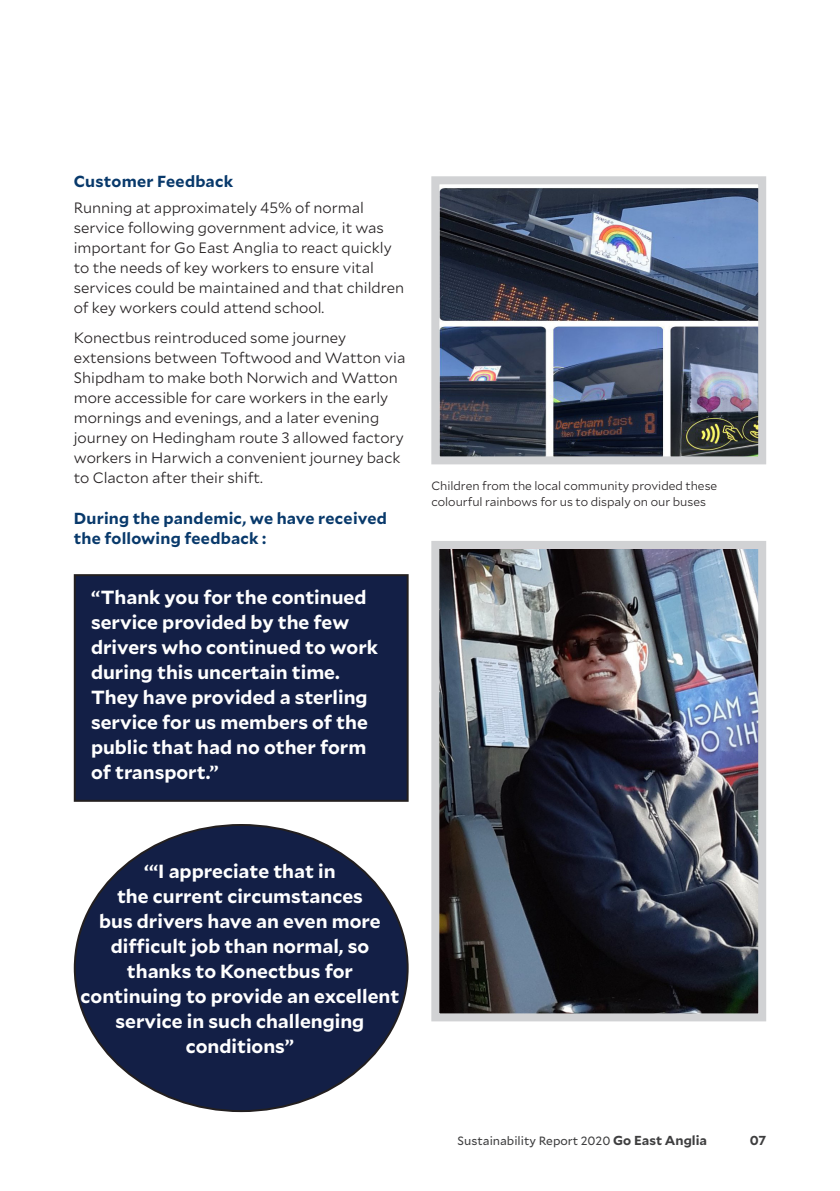
<style>
.page{position:relative;width:840px;height:1191px;background:#fff}
.page>*{position:absolute;margin:0;border:0;box-sizing:border-box;transform-origin:0 0}
.t1{font:700 19px/25px "Mallory";color:#fff}
.Subhead_2{font:700 16px/20px "Mallory";letter-spacing:.015em;color:#08396b}
.Body_Text{font:300 15px/20px "Mallory";color:#231f20}
.t2{font:700 13px "Mallory";color:#3e3e3f}
.Small_Body_Text{font:300 12px/16px "Mallory";color:#231f20}
.t3{font:12px "Mallory";color:#3e3e3f}
.s1{font-weight:700;font-size:13px}
</style>
<div class="page">
<img style="left:440px;top:550px;width:316px;height:462px">
<div style="left:431px;top:541px;width:334px;height:480px;border:8px solid #d1d2d4"></div>
<div style="left:75px;top:575px;width:332px;height:226px;background:#131f46"></div>
<div style="left:74px;top:574px;width:334px;height:228px;border:2px solid #231f20"></div>
<div style="left:75px;top:825px;width:332px;height:286px;background:#131f46;border-radius:50%"></div>
<img style="left:440px;top:188px;width:316px;height:267px">
<div style="left:431px;top:176px;width:334px;height:288px;border:8px solid #d1d2d4"></div>
<p class="Subhead_2" style="left:74px;top:170px;width:161px">Customer Feedback</p>
<p class="Body_Text" style="left:74px;top:197px;width:332px">Running at approximately 45% of normal service following government advice, it was important for Go East Anglia to react quickly to the needs of key workers to ensure vital services could be maintained and that children of key workers could attend school.</p>
<p class="Body_Text" style="left:74px;top:327px;width:333px">Konectbus reintroduced some journey extensions between Toftwood and Watton via Shipdham to make both Norwich and Watton more accessible for care workers in the early mornings and evenings, and a later evening journey on Hedingham route 3 allowed factory workers in Harwich a convenient journey back to Clacton after their shift.</p>
<p class="Subhead_2" style="left:74px;top:507px;width:314px">During the pandemic, we have received the following feedback :</p>
<p class="t1" style="left:91px;top:584px;width:288px">“Thank you for the continued service provided by the few drivers who continued to work during this uncertain time.<br>They have provided a sterling service for us members of the public that had no other form of transport.”</p>
<p class="Small_Body_Text" style="left:431px;top:477px;width:287px">Children from the local community provided these colourful rainbows for us to dispaly on our buses</p>
<p class="t1" style="left:81px;top:857px;width:320px;text-align:center">‘“I appreciate that in<br>the current circumstances<br>bus drivers have an even more difficult job than normal, so thanks to Konectbus for continuing to provide an excellent service in such challenging conditions”</p>
<p class="t3" style="left:457px;top:1131px;width:251px">Sustainability Report 2020 <span class="s1">Go East Anglia</span></p>
<p class="t2" style="left:749px;top:1130px;width:18px">07</p>
</div>
